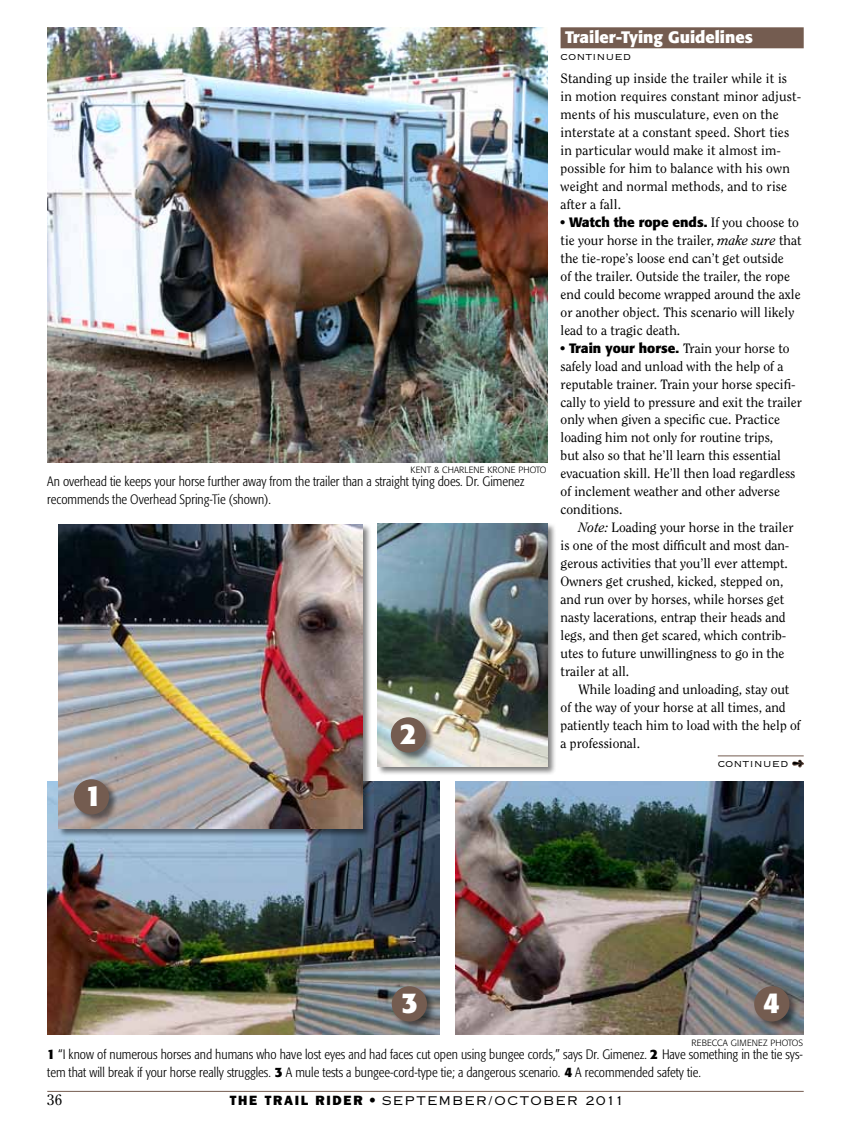
<style>
.page{position:relative;width:851px;height:1134px;background:#fff}
.page>*{position:absolute;margin:0;border:0;box-sizing:border-box;transform-origin:0 0}
.t1{font:700 28.5px "Formata";color:#fff}
.t2{font:700 16.5px "Formata";color:#fff}
.t3{font:15px "Clearface";color:#000}
.t4{font:13.5px/18px "Clearface";color:#000}
.t5{font:300 condensed 13.5px/18px "Formata";color:#000}
.t6{font:700 13.5px "Formata";color:#000}
.t7{font:13.5px "Copperplate Thirty Two BC";color:#000}
.t8{font:12px "Copperplate Thirty Two AB";letter-spacing:.13em;color:#000}
.t9{font:300 9px "Formata";letter-spacing:.01em;color:#000}
.s1{font-family:"Clearface";font-weight:400}
.s2{font-style:italic}
.s3{font-weight:700;font-stretch:normal}
.s4{font-family:"Franklin Gothic";font-weight:800;font-size:13.5px}
.s5{font-family:"Copperplate Twenty Nine AB";font-size:13.5px}
</style>
<div class="page">
<hr style="left:47px;top:1091px;width:756px;height:1px;background:#745c50">
<div style="left:560px;top:27px;width:243px;height:21px;background:#745c50"></div>
<hr style="left:717px;top:756px;width:86px;height:1px;background:#745c50">
<img style="left:47px;top:27px;width:500px;height:435px">
<img style="left:455px;top:781px;width:348px;height:254px">
<div style="left:377px;top:523px;width:180px;height:253px;background:#000;opacity:.5"></div>
<img style="left:377px;top:524px;width:170px;height:242px">
<img style="left:47px;top:781px;width:392px;height:254px">
<div style="left:58px;top:524px;width:314px;height:314px;background:#000;opacity:.5"></div>
<img style="left:58px;top:525px;width:304px;height:303px">
<div style="left:73px;top:778px;width:46px;height:45px;background:#000;opacity:.5"></div>
<div style="left:74px;top:779px;width:35px;height:35px;background:#745c50;border-radius:50%"></div>
<div style="left:391px;top:985px;width:45px;height:45px;background:#000;opacity:.5"></div>
<div style="left:392px;top:986px;width:35px;height:36px;background:#745c50;border-radius:50%"></div>
<div style="left:753px;top:985px;width:46px;height:45px;background:#000;opacity:.5"></div>
<div style="left:754px;top:986px;width:35px;height:36px;background:#745c50;border-radius:50%"></div>
<div style="left:390px;top:716px;width:45px;height:45px;background:#000;opacity:.5"></div>
<div style="left:391px;top:717px;width:35px;height:36px;background:#745c50;border-radius:50%"></div>
<svg style="left:792px;top:759px;width:12px;height:9px"></svg>
<p class="t9" style="left:410px;top:465px;width:39px">KENT &amp; CHA</p>
<p class="t9" style="left:459px;top:465px;width:12px">RLENE</p>
<p class="t9" style="left:487px;top:465px;width:61px">KRONE PHOTO</p>
<p class="t5" style="left:47px;top:472px;width:479px">An overhead tie keeps your horse further away from the trailer than a straight tying does. Dr. Gimenez recommends the Overhead Spring-Tie (shown).</p>
<h1 class="t1" style="left:85px;top:778px;width:18px">1</h1>
<h1 class="t1" style="left:400px;top:716px;width:18px">2</h1>
<p class="t2" style="left:565px;top:27px;width:189px">Trailer-Tying Guidelines</p>
<p class="t7" style="left:560px;top:49px;width:72px">continued</p>
<p class="t4" style="left:560px;top:69px;width:242px">Standing up inside the trailer while it is in motion requires constant minor adjust&shy;ments of his musculature, even on the interstate at a constant speed. Short ties in particular would make it almost im&shy;possible for him to balance with his own weight and normal methods, and to rise after a fall.</p>
<p class="t6" style="left:560px;top:213px;width:240px">• Watch the rope ends. <span class="s1">If you choose to</span></p>
<p class="t4" style="left:560px;top:231px;width:242px">tie your horse in the trailer, <span class="s2">make sure</span> that the tie-rope’s loose end can’t get outside<br>of the trailer. Outside the trailer, the rope end could become wrapped around the axle or another object. This scenario will likely lead to a tragic death.</p>
<p class="t6" style="left:560px;top:339px;width:231px">• Train your horse. <span class="s1">Train your horse to</span></p>
<p class="t4" style="left:560px;top:357px;width:243px">safely load and unload with the help of a reputable trainer. Train your horse specifi&shy;cally to yield to pressure and exit the trailer only when given a specific cue. Practice loading him not only for routine trips,<br>but also so that he’ll learn this essential evacuation skill. He’ll then load regardless of inclement weather and other adverse conditions.</p>
<p class="t4" style="left:560px;top:519px;width:234px;text-indent:18px"><span class="s2">Note:</span> Loading your horse in the trailer is one of the most difficult and most dan&shy;gerous activities that you’ll ever attempt.<br>Owners get crushed, kicked, stepped on, and run over by horses, while horses get nasty lacerations, entrap their heads and legs, and then get scared, which contrib&shy;utes to future unwillingness to go in the trailer at all.</p>
<p class="t4" style="left:560px;top:681px;width:241px;text-indent:18px">While loading and unloading, stay out of the way of your horse at all times, and patiently teach him to load with the help of a professional.</p>
<p class="t7" style="left:717px;top:757px;width:72px">continued</p>
<h1 class="t1" style="left:401px;top:985px;width:18px">3</h1>
<h1 class="t1" style="left:763px;top:985px;width:18px">4</h1>
<p class="t9" style="left:691px;top:1037px;width:113px">REBECCA GIMENEZ PHOTOS</p>
<p class="t5" style="left:47px;top:1045px;width:757px"><span class="s3">1</span> “I know of numerous horses and humans who have lost eyes and had faces cut open using bungee cords,” says Dr. Gimenez. <span class="s3">2</span> Have something in the tie sys&shy;tem that will break if your horse really struggles. <span class="s3">3</span> A mule tests a bungee-cord-type tie; a dangerous scenario. <span class="s3">4</span> A recommended safety tie.</p>
<p class="t3" style="left:47px;top:1091px;width:17px">36</p>
<p class="t8" style="left:230px;top:1094px;width:395px"><span class="s4">THE TRAIL RIDER</span> <span class="s5">•</span> SEPTEMBER/OCTOBER 2011</p>
</div>
